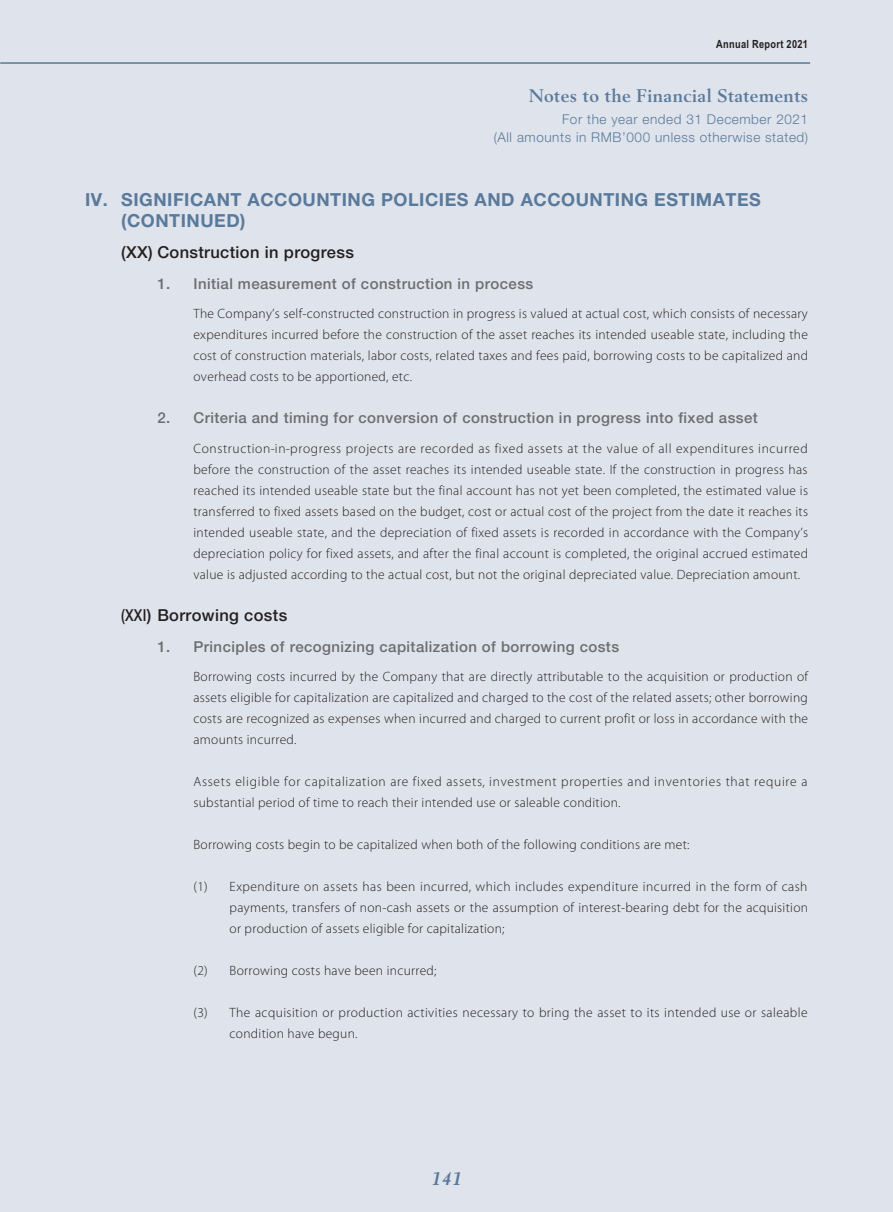
<style>
.page{position:relative;width:893px;height:1212px;background:#dfe3eb}
.page>*{position:absolute;margin:0;border:0;box-sizing:border-box;transform-origin:0 0}
.t1{font:700 18px/21px "Helvetica Neue LT Std";letter-spacing:.03em;color:#597a9c}
.t2{font:700 18px "Berling LT Std";letter-spacing:.025em;color:#597a9c}
.t3{font:italic 700 18px "Berling LT Std";color:#597a9c}
.t4{font:500 16.5px "Helvetica Neue LT Std";letter-spacing:.02em;color:#231f20}
.t5{font:500 16.5px "Helvetica Neue LT Std";letter-spacing:.02em;color:#231f20;scale:.8 1}
.t6{font:500 15px "Helvetica Neue LT Std";letter-spacing:.03em;color:#6c6d70}
.t7{font:300 13.5px/21px "Myriad Pro";letter-spacing:.02em;color:#231f20;text-align:justify}
.t8{font:300 13.5px/21px "Myriad Pro";letter-spacing:.055em;color:#231f20}
.t9{font:300 13.5px/18px "Helvetica Neue LT Std";letter-spacing:.04em;color:#597a9c;text-align:right}
.t10{font:700 11.25px "Arial Narrow MT Std";letter-spacing:.025em;color:#231f20}
</style>
<div class="page">
<hr style="left:0;top:62px;width:810px;height:2px;background:#597a9c">
<p class="t10" style="left:716px;top:37px;width:93px">Annual Report 2021</p>
<h1 class="t2" style="left:529px;top:85px;width:281px">Notes to the Financial Statements</h1>
<p class="t9" style="left:494px;top:110px;width:316px">For the year ended 31 December 2021<br>(All amounts in RMB’000 unless otherwise stated)</p>
<h1 class="t1" style="left:121px;top:189px;width:641px;text-indent:-36px">IV. SIGNIFICANT ACCOUNTING POLICIES AND ACCOUNTING ESTIMATES (CONTINUED)</h1>
<p class="t4" style="left:121px;top:242px;width:234px">(XX) Construction in progress</p>
<p class="t6" style="left:157px;top:275px;width:378px">1. Initial measurement of construction in process</p>
<p class="t7" style="left:193px;top:303px;width:616px">The Company’s self-constructed construction in progress is valued at actual cost, which consists of necessary expenditures incurred before the construction of the asset reaches its intended useable state, including the cost of construction materials, labor costs, related taxes and fees paid, borrowing costs to be capitalized and overhead costs to be apportioned, etc.</p>
<p class="t6" style="left:157px;top:409px;width:602px">2. Criteria and timing for conversion of construction in progress into fixed asset</p>
<p class="t7" style="left:193px;top:438px;width:616px">Construction-in-progress projects are recorded as fixed assets at the value of all expenditures incurred before the construction of the asset reaches its intended useable state. If the construction in progress has reached its intended useable state but the final account has not yet been completed, the estimated value is transferred to fixed assets based on the budget, cost or actual cost of the project from the date it reaches its intended useable state, and the depreciation of fixed assets is recorded in accordance with the Company’s depreciation policy for fixed assets, and after the final account is completed, the original accrued estimated value is adjusted according to the actual cost, but not the original depreciated value. Depreciation amount.</p>
<p class="t5" style="left:121px;top:605px;width:209px">(XXI) Borrowing costs</p>
<p class="t6" style="left:157px;top:637px;width:463px">1. Principles of recognizing capitalization of borrowing costs</p>
<p class="t7" style="left:193px;top:666px;width:616px">Borrowing costs incurred by the Company that are directly attributable to the acquisition or production of assets eligible for capitalization are capitalized and charged to the cost of the related assets; other borrowing costs are recognized as expenses when incurred and charged to current profit or loss in accordance with the amounts incurred.</p>
<p class="t8" style="left:193px;top:771px;width:615px">Assets eligible for capitalization are fixed assets, investment properties and inventories that require a substantial period of time to reach their intended use or saleable condition.</p>
<p class="t7" style="left:193px;top:834px;width:498px">Borrowing costs begin to be capitalized when both of the following conditions are met:</p>
<p class="t7" style="left:230px;top:876px;width:580px;text-indent:-36px">(1) Expenditure on assets has been incurred, which includes expenditure incurred in the form of cash payments, transfers of non-cash assets or the assumption of interest-bearing debt for the acquisition or production of assets eligible for capitalization;</p>
<p class="t7" style="left:193px;top:960px;width:245px">(2) Borrowing costs have been incurred;</p>
<p class="t7" style="left:230px;top:1002px;width:579px;text-indent:-36px">(3) The acquisition or production activities necessary to bring the asset to its intended use or saleable condition have begun.</p>
<h1 class="t3" style="left:431px;top:1168px;width:32px">141</h1>
</div>
